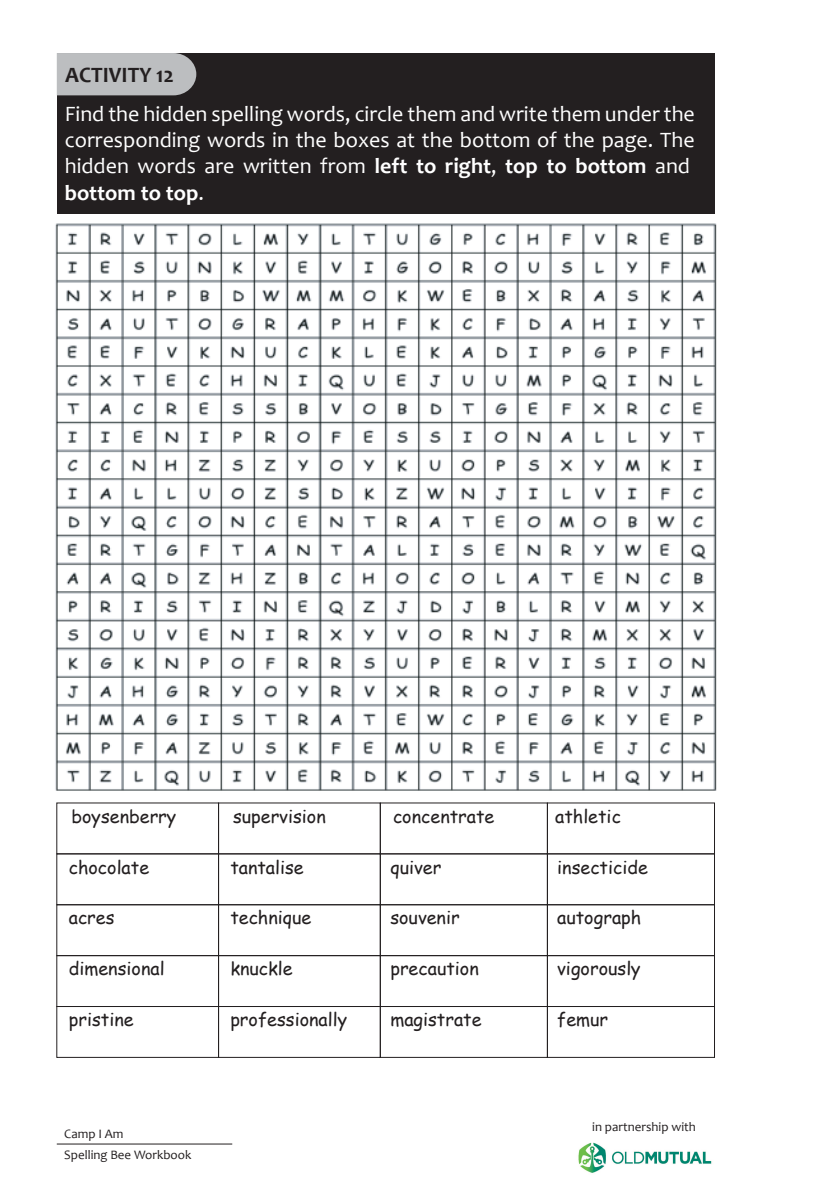
<style>
.page{position:relative;width:840px;height:1191px;background:#fff}
.page>*{position:absolute;margin:0;border:0;box-sizing:border-box;transform-origin:0 0}
.t1{font:22px/26.4px "Candara";color:#fff}
.t2{font:700 22px "Candara";color:#231f20}
.t3{font:18px "Comic Sans MS";color:#231f20}
.t4{font:13px/20.8px "Candara";color:#231f20}
.s1{font-weight:700}
</style>
<div class="page">
<img style="left:55px;top:223px;width:662px;height:568px">
<div style="left:57px;top:53px;width:657px;height:160px;background:#231f20"></div>
<div style="left:57px;top:53px;width:139px;height:42px;background:#bcbec0"></div>
<div style="left:56px;top:853px;width:163px;height:52px;border:1px solid #231f20"></div>
<div style="left:218px;top:853px;width:162px;height:52px;border:1px solid #231f20"></div>
<div style="left:379px;top:853px;width:168px;height:52px;border:1px solid #231f20"></div>
<div style="left:546px;top:853px;width:168px;height:52px;border:1px solid #231f20"></div>
<div style="left:56px;top:904px;width:163px;height:52px;border:1px solid #231f20"></div>
<div style="left:218px;top:904px;width:162px;height:52px;border:1px solid #231f20"></div>
<div style="left:379px;top:904px;width:168px;height:52px;border:1px solid #231f20"></div>
<div style="left:546px;top:904px;width:168px;height:52px;border:1px solid #231f20"></div>
<div style="left:56px;top:955px;width:163px;height:52px;border:1px solid #231f20"></div>
<div style="left:218px;top:955px;width:162px;height:52px;border:1px solid #231f20"></div>
<div style="left:379px;top:955px;width:168px;height:52px;border:1px solid #231f20"></div>
<div style="left:546px;top:955px;width:168px;height:52px;border:1px solid #231f20"></div>
<div style="left:56px;top:1006px;width:163px;height:52px;border:1px solid #231f20"></div>
<div style="left:218px;top:1006px;width:162px;height:52px;border:1px solid #231f20"></div>
<div style="left:379px;top:1006px;width:168px;height:52px;border:1px solid #231f20"></div>
<div style="left:546px;top:1006px;width:168px;height:52px;border:1px solid #231f20"></div>
<hr style="left:57px;top:1143px;width:175px;height:1px;background:#231f20">
<img style="left:578px;top:1142px;width:134px;height:31px">
<p class="t2" style="left:65px;top:61px;width:110px">ACTIVITY 12</p>
<p class="t1" style="left:65px;top:100px;width:631px">Find the hidden spelling words, circle them and write them under the corresponding words in the boxes at the bottom of the page. The hidden words are written from <span class="s1">left to right</span>, <span class="s1">top to bottom</span> and <span class="s1">bottom to top</span>.</p>
<p class="t3" style="left:71px;top:803px;width:106px">boysenberry</p>
<p class="t3" style="left:69px;top:853px;width:82px">chocolate</p>
<p class="t3" style="left:69px;top:904px;width:47px">acres</p>
<p class="t3" style="left:69px;top:955px;width:97px">dimensional</p>
<p class="t3" style="left:233px;top:803px;width:94px">supervision</p>
<p class="t3" style="left:230px;top:853px;width:75px">tantalise</p>
<p class="t3" style="left:230px;top:904px;width:83px">technique</p>
<p class="t3" style="left:230px;top:955px;width:64px">knuckle</p>
<p class="t3" style="left:393px;top:803px;width:103px">concentrate</p>
<p class="t3" style="left:390px;top:853px;width:53px">quiver</p>
<p class="t3" style="left:390px;top:904px;width:71px">souvenir</p>
<p class="t3" style="left:390px;top:955px;width:90px">precaution</p>
<p class="t3" style="left:555px;top:803px;width:67px">athletic</p>
<p class="t3" style="left:557px;top:853px;width:92px">insecticide</p>
<p class="t3" style="left:557px;top:904px;width:85px">autograph</p>
<p class="t3" style="left:557px;top:955px;width:85px">vigorously</p>
<p class="t3" style="left:69px;top:1005px;width:66px">pristine</p>
<p class="t3" style="left:230px;top:1005px;width:118px">professionally</p>
<p class="t3" style="left:390px;top:1005px;width:93px">magistrate</p>
<p class="t3" style="left:557px;top:1005px;width:52px">femur</p>
<p class="t4" style="left:64px;top:1122px;width:129px">Camp I Am<br>Spelling Bee Workbook</p>
<p class="t4" style="left:592px;top:1116px;width:105px">in partnership with</p>
</div>
